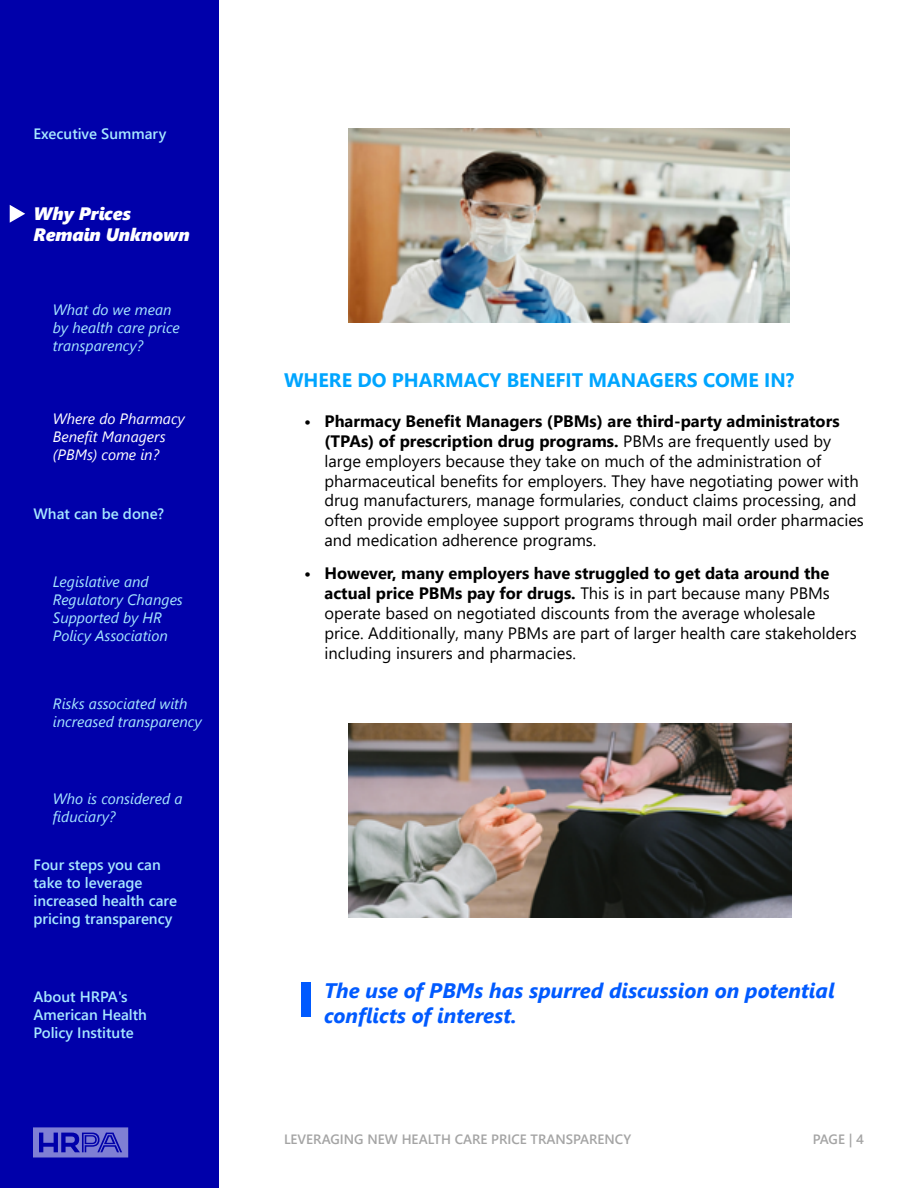
<style>
.page{position:relative;width:918px;height:1188px;background:#fff}
.page>*{position:absolute;margin:0;border:0;box-sizing:border-box;transform-origin:0 0}
.t1{font:italic 700 21px/25.2px "Segoe UI";color:#005aff}
.t2{font:700 19.5px "Segoe UI";color:#00a5ff}
.t3{font:italic 18px/21.6px "Segoe UI Black";color:#fff}
.t4{font:16.5px/19.8px "Segoe UI";color:#000}
.t5{font:italic 15px/18px "Segoe UI";color:#a7e8ff}
.t6{font:600 15px/18px "Segoe UI";color:#a7e8ff}
.t7{font:italic 15px/18px "Segoe UI";color:#fff}
.t8{font:600 13.5px "Segoe UI";color:#a4a4a4}
.s1{font-weight:700}
</style>
<div class="page">
<div style="left:0;top:0;width:218px;height:1188px;background:#00a"></div>
<svg style="left:33px;top:1127px;width:95px;height:31px"></svg>
<div style="left:301px;top:982px;width:9px;height:35px;background:#005aff"></div>
<svg style="left:10px;top:205px;width:15px;height:18px"></svg>
<img style="left:349px;top:723px;width:442px;height:195px">
<img style="left:349px;top:129px;width:440px;height:194px">
<p class="t6" style="left:33px;top:124px;width:134px">Executive Summary</p>
<p class="t3" style="left:33px;top:201px;width:158px">Why Prices<br>Remain Unknown</p>
<p class="t5" style="left:53px;top:298px;width:128px">What do we mean by health care price transparency?</p>
<p class="t7" style="left:53px;top:407px;width:133px">Where do Pharmacy<br>Benefit Managers (PBMs) come in?</p>
<p class="t6" style="left:33px;top:504px;width:132px">What can be done?</p>
<p class="t5" style="left:53px;top:570px;width:131px">Legislative and<br>Regulatory Changes<br>Supported by HR<br>Policy Association</p>
<p class="t5" style="left:53px;top:692px;width:150px">Risks associated with increased transparency</p>
<p class="t5" style="left:53px;top:787px;width:131px">Who is considered a fiduciary?</p>
<p class="t6" style="left:33px;top:854px;width:145px">Four steps you can take to leverage increased health care pricing transparency</p>
<p class="t6" style="left:33px;top:987px;width:115px">About HRPA's<br>American Health<br>Policy Institute</p>
<p class="t2" style="left:284px;top:362px;width:512px">WHERE DO PHARMACY BENEFIT MANAGERS COME IN?</p>
<p class="t4" style="left:325px;top:410px;width:541px;text-indent:-20px"><span class="s1">• Pharmacy Benefit Managers (PBMs) are third-party administrators (TPAs) of prescription drug programs.</span> PBMs are frequently used by large employers because they take on much of the administration of pharmaceutical benefits for employers. They have negotiating power with drug manufacturers, manage formularies, conduct claims processing, and often provide employee support programs through mail order pharmacies and medication adherence programs.</p>
<p class="t4" style="left:325px;top:562px;width:534px;text-indent:-20px"><span class="s1">• However, many employers have struggled to get data around the actual price PBMs pay for drugs.</span> This is in part because many PBMs operate based on negotiated discounts from the average wholesale price. Additionally, many PBMs are part of larger health care stakeholders including insurers and pharmacies.</p>
<p class="t1" style="left:324px;top:975px;width:512px">The use of PBMs has spurred discussion on potential conflicts of interest.</p>
<p class="t8" style="left:284px;top:1126px;width:349px">LEVERAGING NEW HEALTH CARE PRICE TRANSPARENCY</p>
<p class="t8" style="left:813px;top:1126px;width:53px">PAGE | 4</p>
</div>
